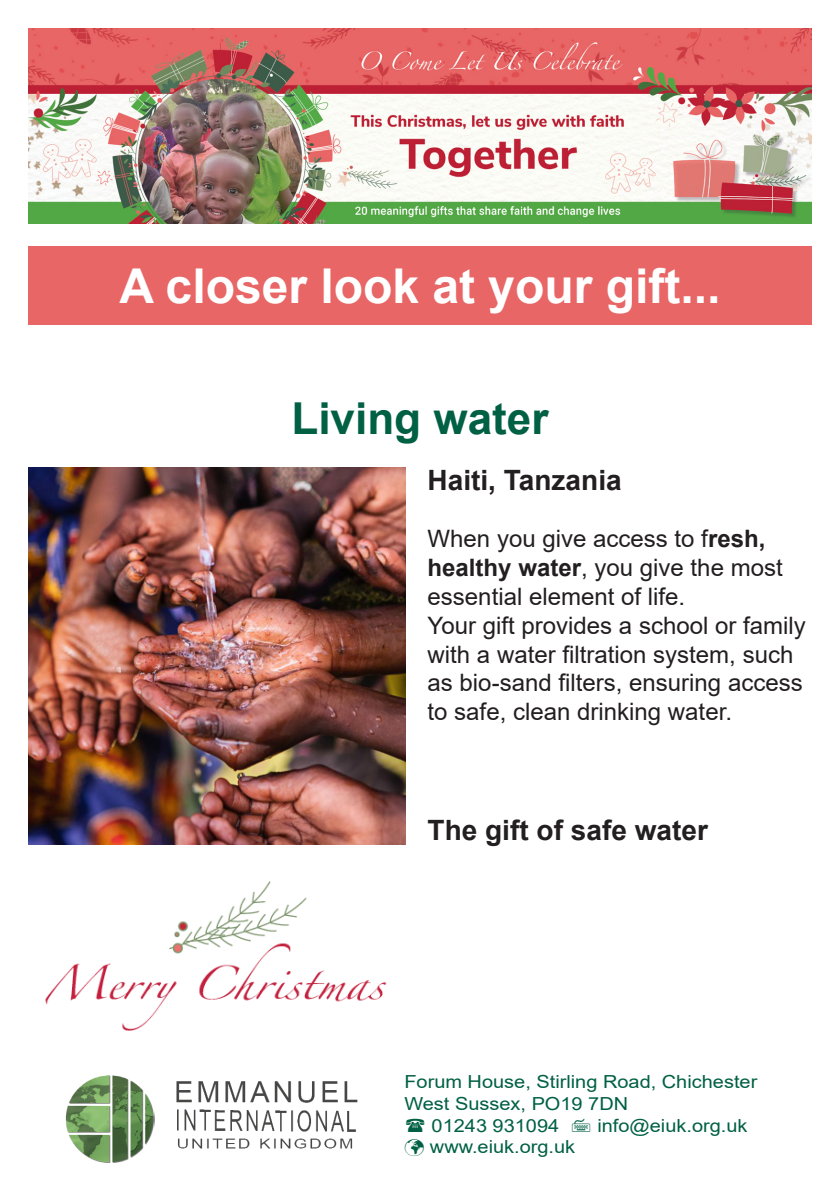
<style>
.page{position:relative;width:840px;height:1191px;background:#fff}
.page>*{position:absolute;margin:0;border:0;box-sizing:border-box;transform-origin:0 0}
.Heading{font:700 48px "Arial";color:#fff}
.Heading-2{font:700 44px "Arial";color:#006044}
.Gift_details{font:700 28px "Arial";color:#231f20}
.t1{font:24px/28.8px "Arial";color:#231f20}
.t2{font:18px "Arial";color:#006044;scale:1.11 1}
.s1{font-weight:700}
</style>
<div class="page">
<img style="left:28px;top:28px;width:783px;height:196px">
<div style="left:28px;top:246px;width:783px;height:79px;background:#e96666"></div>
<img style="left:28px;top:844px;width:375px;height:187px">
<img style="left:65px;top:1075px;width:89px;height:87px">
<img style="left:176px;top:1081px;width:182px;height:68px">
<img style="left:28px;top:467px;width:377px;height:377px">
<p class="Heading" style="left:119px;top:252px;width:602px">A closer look at your gift...</p>
<p class="Heading-2" style="left:291px;top:388px;width:258px">Living water</p>
<p class="Gift_details" style="left:427px;top:460px;width:195px">Haiti, Tanzania</p>
<p class="t1" style="left:427px;top:524px;width:356px">When you give access to f<span class="s1">resh, healthy water</span>, you give the most essential element of life.</p>
<p class="t1" style="left:427px;top:611px;width:379px">Your gift provides a school or family with a water filtration system, such as bio-sand filters, ensuring access to safe, clean drinking water.</p>
<p class="Gift_details" style="left:427px;top:810px;width:282px">The gift of safe water</p>
<p class="t2" style="left:404px;top:1069px;width:319px">Forum House, Stirling Road, Chichester</p>
<p class="t2" style="left:404px;top:1091px;width:203px">West Sussex, PO19 7DN</p>
<p class="t2" style="left:431px;top:1112px;width:116px">01243 931094</p>
<p class="t2" style="left:597px;top:1112px;width:137px">info@eiuk.org.uk</p>
<p class="t2" style="left:404px;top:1134px;width:155px">✓ www.eiuk.org.uk</p>
</div>
